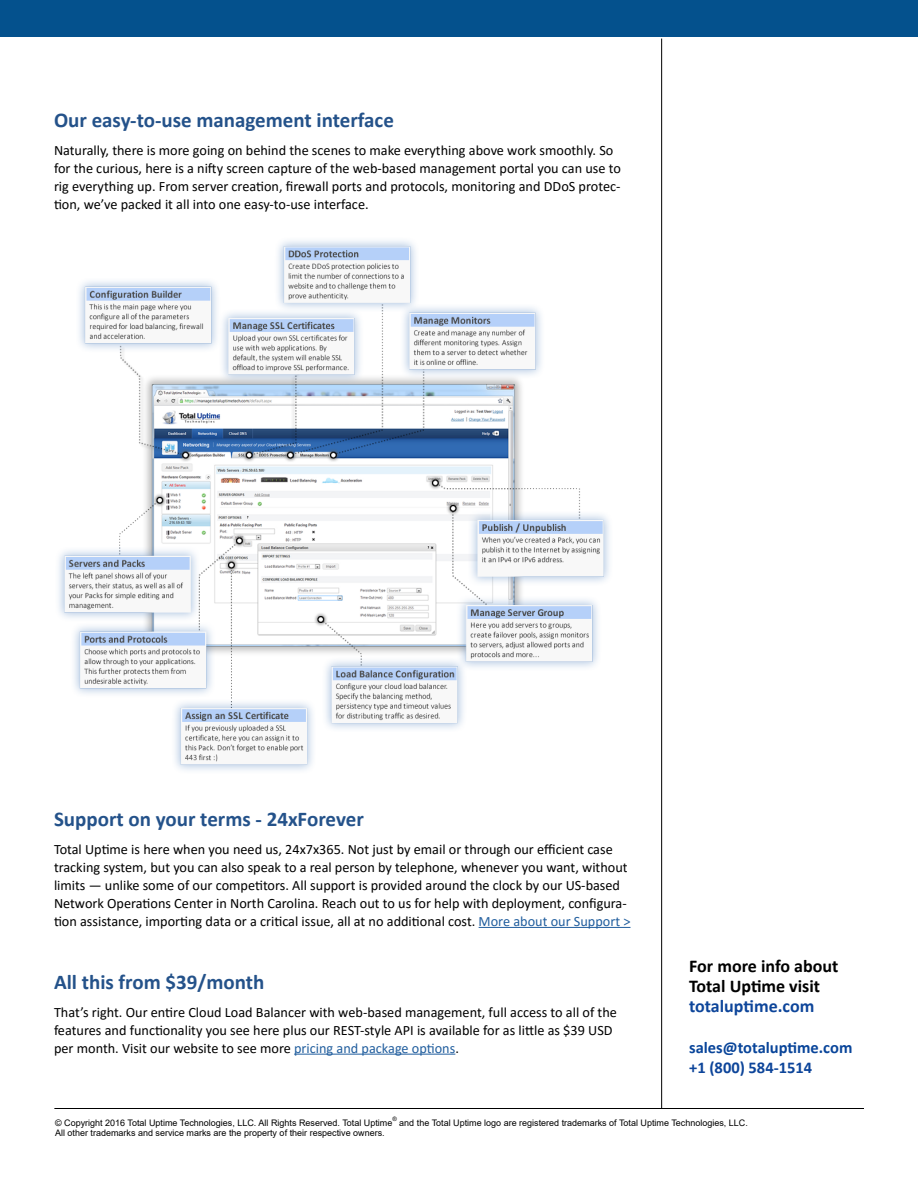
<style>
.page{position:relative;width:918px;height:1188px;background:#fff}
.page>*{position:absolute;margin:0;border:0;box-sizing:border-box;transform-origin:0 0}
.t1{font:700 21px "Calibri";color:#24528a}
.t2{font:700 18px/20.2px "Calibri";color:#000}
.t3{font:700 18px "Calibri";letter-spacing:-.01em;color:#0d459a}
.t4{font:700 16.5px "Calibri";letter-spacing:-.005em;color:#09459a}
.t5{font:700 16.5px "Calibri";color:#0d459a}
.t6{font:14.25px/18px "Calibri";color:#000}
.t7{font:9px "Arial";color:#000}
.t8{font:6px "Arial";color:#000}
.s1{color:#215e9e}
</style>
<div class="page">
<div style="left:0;top:0;width:918px;height:37px;background:#04518d"></div>
<hr style="left:661px;top:39px;width:1px;height:1069px;background:#000">
<hr style="left:54px;top:1108px;width:810px;height:1px;background:#000">
<hr style="left:479px;top:927px;width:152px;height:1px;background:#215e9e">
<hr style="left:294px;top:1054px;width:161px;height:1px;background:#215e9e">
<img style="left:58px;top:240px;width:552px;height:531px">
<h1 class="t1" style="left:54px;top:105px;width:341px">Our easy-to-use management interface</h1>
<p class="t6" style="left:54px;top:141px;width:568px">Naturally, there is more going on behind the scenes to make everything above work smoothly. So for the curious, here is a nifty screen capture of the web-based management portal you can use to rig everything up. From server creation, firewall ports and protocols, monitoring and DDoS protec&shy;tion, we’ve packed it all into one easy-to-use interface.</p>
<h1 class="t1" style="left:54px;top:804px;width:311px">Support on your terms - 24xForever</h1>
<p class="t6" style="left:54px;top:840px;width:578px">Total Uptime is here when you need us, 24x7x365. Not just by email or through our efficient case tracking system, but you can also speak to a real person by telephone, whenever you want, without limits — unlike some of our competitors. All support is provided around the clock by our US-based Network Operations Center in North Carolina. Reach out to us for help with deployment, configura&shy;tion assistance, importing data or a critical issue, all at no additional cost. <span class="s1">More about our Support &gt;</span></p>
<h1 class="t1" style="left:54px;top:967px;width:212px">All this from $39/month</h1>
<p class="t6" style="left:54px;top:1002px;width:564px">That’s right. Our entire Cloud Load Balancer with web-based management, full access to all of the features and functionality you see here plus our REST-style API is available for as little as $39 USD per month. Visit our website to see more <span class="s1">pricing and package options</span>.</p>
<p class="t2" style="left:689px;top:955px;width:151px">For more info about<br>Total Uptime visit</p>
<p class="t3" style="left:689px;top:994px;width:127px">totaluptime.com</p>
<p class="t4" style="left:689px;top:1036px;width:165px">sales@totaluptime.com</p>
<p class="t5" style="left:689px;top:1056px;width:125px">+1 (800) 584-1514</p>
<p class="t8" style="left:392px;top:1115px;width:6px">®</p>
<p class="t7" style="left:55px;top:1116px;width:339px">© Copyright 2016 Total Uptime Technologies, LLC. All Rights Reserved. Total Uptime</p>
<p class="t7" style="left:399px;top:1116px;width:350px">and the Total Uptime logo are registered trademarks of Total Uptime Technologies, LLC.</p>
<p class="t7" style="left:55px;top:1127px;width:331px">All other trademarks and service marks are the property of their respective owners.</p>
</div>
